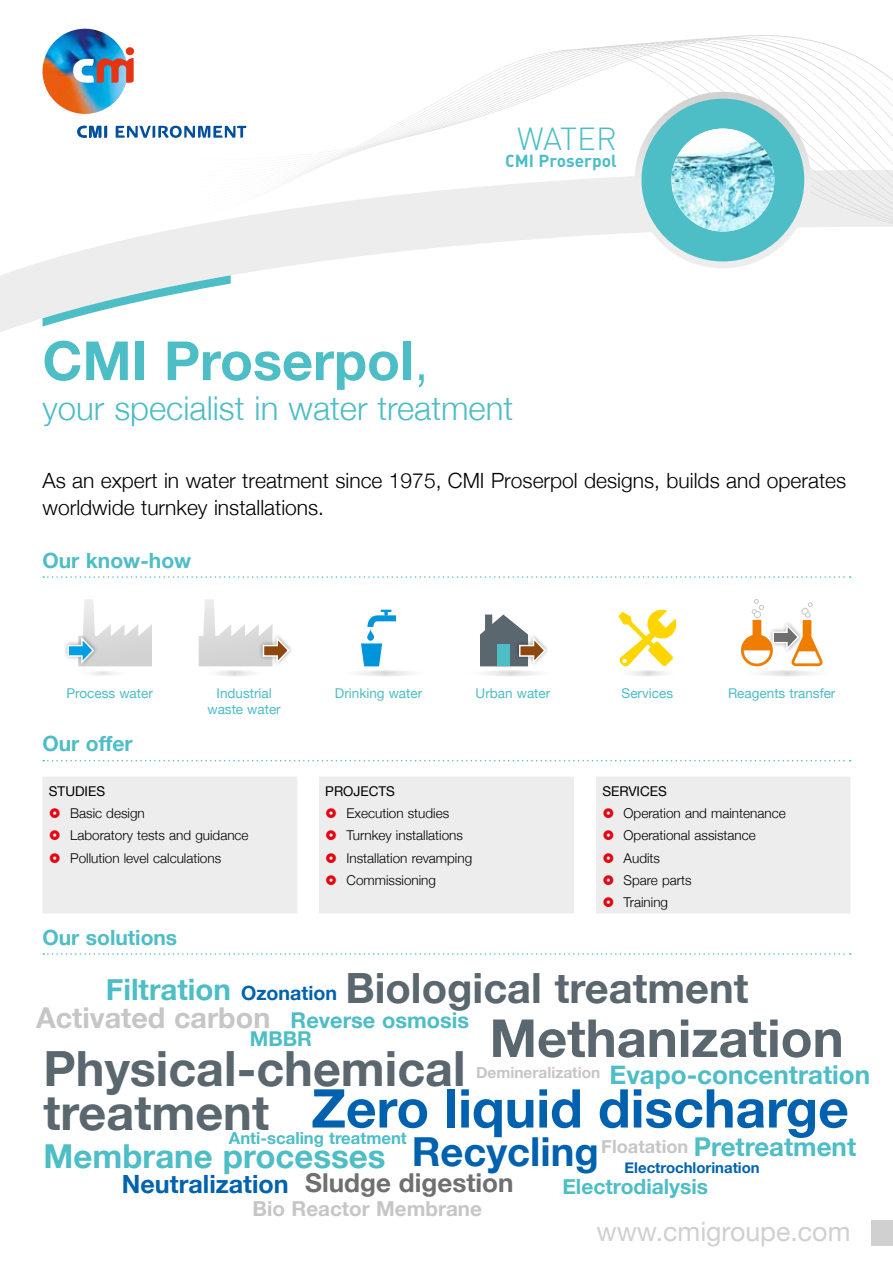
<style>
.page{position:relative;width:893px;height:1263px;background:#fff}
.page>*{position:absolute;margin:0;border:0;box-sizing:border-box;transform-origin:0 0}
.t1{font:700 54px "Helvetica Neue";color:#4dbdc6}
.t2{font:700 53.4px "Helvetica Neue";color:#0062ae}
.t3{font:700 52.35px "Helvetica Neue";color:#5a676e}
.t4{font:700 48.45px/44.1px "Helvetica Neue";color:#5a676e}
.t5{font:700 41.7px "Helvetica Neue";color:#5a676e}
.t6{font:700 40.05px "Helvetica Neue";color:#0062ae}
.t7{font:300 33px "Helvetica Neue";color:#4dbdc6}
.t8{font:700 33px "Helvetica Neue";color:#4dbdc6}
.t9{font:300 31.5px "DIN";letter-spacing:-.01em;color:#4dbdc6}
.t10{font:700 29.55px "Helvetica Neue";color:#4dbdc6}
.t11{font:700 28.65px "Helvetica Neue";color:#c6c6c6}
.t12{font:26.7px "Helvetica Neue";color:#d0d0d0}
.t13{font:700 25.95px "Helvetica Neue";color:#4dbdc6}
.t14{font:700 25.95px "Helvetica Neue";color:#706f6f}
.t15{font:700 25.05px "Helvetica Neue";color:#0062ae}
.t16{font:700 21.75px "Helvetica Neue";color:#4dbdc6}
.t17{font:300 21px/27px "Helvetica Neue";color:#000}
.t18{font:700 21px "Helvetica Neue";color:#4dbdc6}
.t19{font:700 20.7px "Helvetica Neue";color:#c6c6c6}
.t20{font:700 20.4px "Helvetica Neue";color:#4dbdc6}
.t21{font:700 19.65px "Helvetica Neue";color:#0062ae}
.t22{font:700 18.15px "Helvetica Neue";color:#c6c6c6}
.t23{font:700 17.25px "DIN";color:#4dbdc6}
.t24{font:700 16.65px "Helvetica Neue";color:#4dbdc6}
.t25{font:700 15.45px "Helvetica Neue";color:#c6c6c6}
.t26{font:700 15px "Helvetica Neue";color:#0062ae}
.t27{font:300 13.5px/22.2px "Helvetica Neue";color:#000}
.t28{font:13.5px/16.2px "Helvetica Neue";color:#4dbdc6;text-align:center}
.t29{font:13.5px "Helvetica Neue";color:#000}
.s1{font-weight:300}
</style>
<div class="page">
<svg style="left:0;top:170px;width:893px;height:162px"></svg>
<svg style="left:581px;top:38px;width:136px;height:11px"></svg>
<img style="left:43px;top:29px;width:85px;height:85px">
<svg style="left:73px;top:58px;width:61px;height:25px"></svg>
<div style="left:126px;top:47px;width:8px;height:8px;background:#e63312;border-radius:50%"></div>
<svg style="left:77px;top:126px;width:30px;height:12px"></svg>
<svg style="left:116px;top:126px;width:130px;height:12px"></svg>
<svg style="left:43px;top:576px;width:808px;height:2px"></svg>
<svg style="left:43px;top:760px;width:808px;height:1px"></svg>
<svg style="left:43px;top:953px;width:808px;height:2px"></svg>
<div style="left:63px;top:633px;width:35px;height:35px;background:#000;opacity:.4"></div>
<svg style="left:67px;top:599px;width:85px;height:67px"></svg>
<div style="left:258px;top:633px;width:36px;height:35px;background:#000;opacity:.4"></div>
<svg style="left:199px;top:599px;width:92px;height:67px"></svg>
<svg style="left:367px;top:610px;width:29px;height:17px"></svg>
<svg style="left:367px;top:629px;width:7px;height:12px"></svg>
<svg style="left:361px;top:643px;width:21px;height:23px"></svg>
<div style="left:514px;top:633px;width:36px;height:35px;background:#000;opacity:.4"></div>
<svg style="left:480px;top:614px;width:67px;height:52px"></svg>
<svg style="left:618px;top:609px;width:59px;height:58px"></svg>
<svg style="left:741px;top:599px;width:82px;height:67px"></svg>
<div style="left:43px;top:777px;width:807px;height:136px;background:#ededed"></div>
<svg style="left:78px;top:671px;width:50px;height:5px"></svg>
<svg style="left:204px;top:670px;width:60px;height:7px"></svg>
<svg style="left:618px;top:670px;width:60px;height:7px"></svg>
<svg style="left:340px;top:670px;width:90px;height:7px"></svg>
<svg style="left:466px;top:670px;width:89px;height:7px"></svg>
<svg style="left:742px;top:670px;width:90px;height:7px"></svg>
<svg style="left:635px;top:92px;width:176px;height:176px;background:#dee2e2"></svg>
<div style="left:641px;top:99px;width:163px;height:162px;background:#4dbdc6;border-radius:50%"></div>
<img style="left:671px;top:129px;width:103px;height:103px;border-radius:51px">
<div style="left:872px;top:1220px;width:21px;height:26px;background:#d0d0d0"></div>
<svg style="left:50px;top:808px;width:10px;height:10px"></svg>
<svg style="left:50px;top:830px;width:10px;height:10px"></svg>
<svg style="left:50px;top:853px;width:10px;height:9px"></svg>
<svg style="left:298px;top:777px;width:298px;height:136px;background:#efefef"></svg>
<svg style="left:603px;top:808px;width:10px;height:10px"></svg>
<svg style="left:603px;top:830px;width:10px;height:10px"></svg>
<svg style="left:603px;top:853px;width:10px;height:9px"></svg>
<svg style="left:603px;top:875px;width:10px;height:10px"></svg>
<svg style="left:603px;top:897px;width:10px;height:10px"></svg>
<h3 class="t9" style="left:517px;top:119px;width:101px">WATER</h3>
<p class="t23" style="left:505px;top:150px;width:113px">CMI Proserpol</p>
<h1 class="t1" style="left:43px;top:318px;width:388px">CMI Proserpol<span class="s1">,</span></h1>
<h3 class="t7" style="left:43px;top:381px;width:472px">your specialist in water treatment</h3>
<h3 class="t17" style="left:43px;top:466px;width:805px">As an expert in water treatment since 1975, CMI Proserpol designs, builds and operates worldwide turnkey installations.</h3>
<h3 class="t18" style="left:43px;top:544px;width:150px">Our know-how</h3>
<p class="t28" style="left:67px;top:686px;width:88px">Process water</p>
<p class="t28" style="left:207px;top:686px;width:75px">Industrial waste water</p>
<p class="t28" style="left:335px;top:686px;width:89px">Drinking water</p>
<p class="t28" style="left:476px;top:686px;width:76px">Urban water</p>
<p class="t28" style="left:622px;top:686px;width:53px">Services</p>
<p class="t28" style="left:728px;top:686px;width:109px">Reagents transfer</p>
<h3 class="t18" style="left:43px;top:727px;width:92px">Our offer</h3>
<p class="t29" style="left:49px;top:781px;width:58px">STUDIES</p>
<p class="t27" style="left:70px;top:801px;width:180px">Basic design<br>Laboratory tests and guidance<br>Pollution level calculations</p>
<p class="t29" style="left:602px;top:781px;width:66px">SERVICES</p>
<p class="t27" style="left:624px;top:801px;width:164px">Operation and maintenance<br>Operational assistance<br>Audits<br>Spare parts<br>Training</p>
<p class="t29" style="left:325px;top:781px;width:71px">PROJECTS</p>
<p class="t27" style="left:347px;top:801px;width:127px">Execution studies<br>Turnkey installations<br>Installation revamping<br>Commissioning</p>
<h3 class="t18" style="left:43px;top:921px;width:136px">Our solutions</h3>
<h3 class="t5" style="left:345px;top:956px;width:404px">Biological treatment</h3>
<h3 class="t10" style="left:106px;top:966px;width:127px">Filtration</h3>
<h3 class="t21" style="left:241px;top:978px;width:97px">Ozonation</h3>
<h3 class="t11" style="left:36px;top:995px;width:236px">Activated carbon</h3>
<h3 class="t16" style="left:291px;top:1003px;width:180px">Reverse osmosis</h3>
<h3 class="t3" style="left:490px;top:997px;width:356px">Methanization</h3>
<h2 class="t2" style="left:311px;top:1066px;width:539px">Zero liquid discharge</h2>
<h3 class="t13" style="left:694px;top:1127px;width:164px">Pretreatment</h3>
<h3 class="t20" style="left:250px;top:1023px;width:64px">MBBR</h3>
<h3 class="t4" style="left:44px;top:1047px;width:423px">Physical-chemical treatment</h3>
<h3 class="t13" style="left:610px;top:1054px;width:262px">Evapo-concentration</h3>
<p class="t25" style="left:476px;top:1061px;width:126px">Demineralization</p>
<p class="t24" style="left:229px;top:1125px;width:179px">Anti-scaling treatment</p>
<h3 class="t8" style="left:44px;top:1130px;width:343px">Membrane processes</h3>
<h3 class="t6" style="left:412px;top:1120px;width:189px">Recycling</h3>
<h3 class="t22" style="left:601px;top:1132px;width:89px">Floatation</h3>
<p class="t26" style="left:625px;top:1155px;width:137px">Electrochlorination</p>
<h3 class="t18" style="left:562px;top:1170px;width:147px">Electrodialysis</h3>
<h3 class="t14" style="left:305px;top:1162px;width:210px">Sludge digestion</h3>
<h3 class="t15" style="left:122px;top:1164px;width:168px">Neutralization</h3>
<h3 class="t19" style="left:253px;top:1192px;width:231px">Bio Reactor Membrane</h3>
<h3 class="t12" style="left:596px;top:1212px;width:256px">www.cmigroupe.com</h3>
</div>
